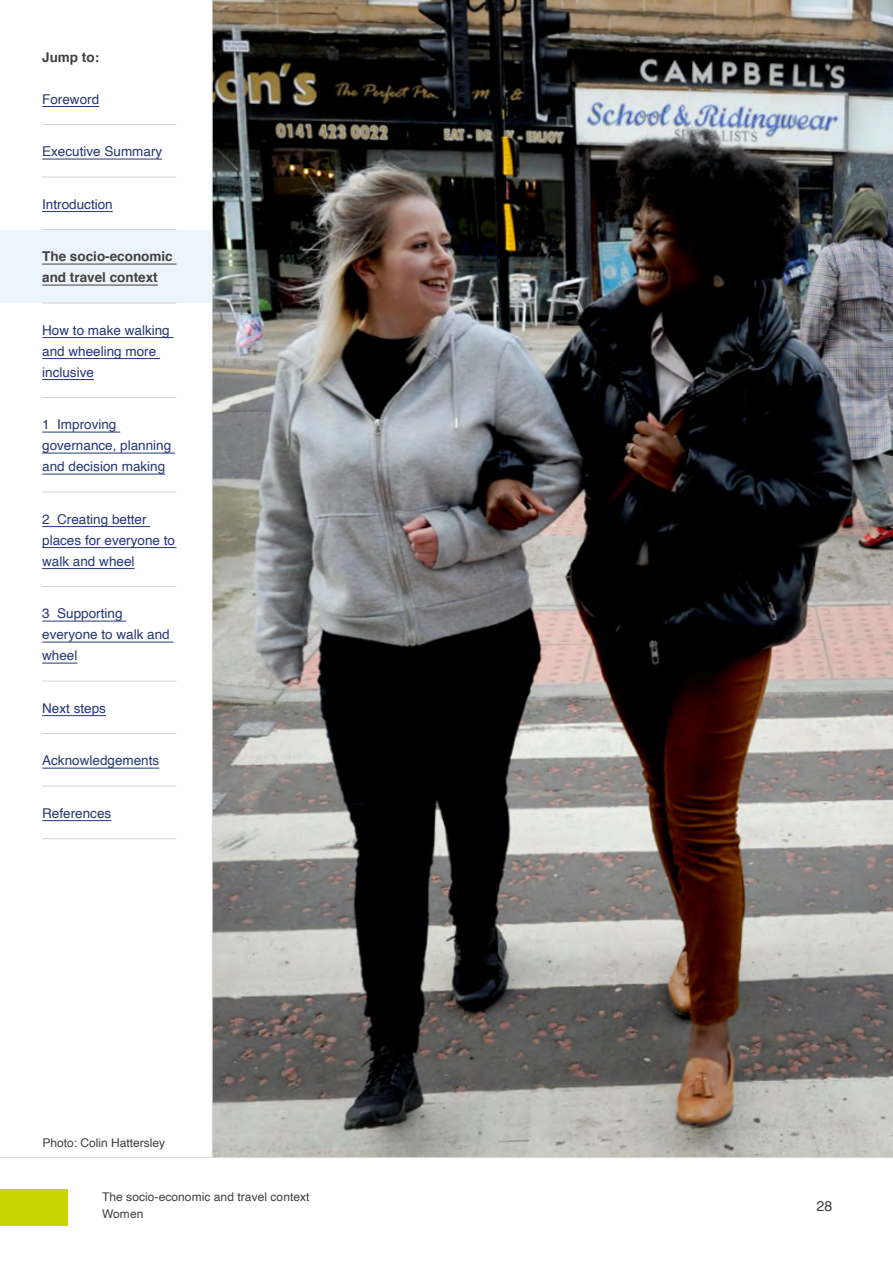
<style>
.page{position:relative;width:893px;height:1263px;background:#fff}
.page>*{position:absolute;margin:0;border:0;box-sizing:border-box;transform-origin:0 0}
.t1{font:14.25px "Helvetica";color:#414042}
.TOC_entry{font:13.5px/21px "Helvetica";color:#253773}
.TOC_entry_-_mid_blue{font:700 13.5px/21px "Helvetica";color:#414042}
.TOC_Header{font:700 13.5px "Helvetica";color:#414042}
.t2{font:12px/16.5px "Helvetica";letter-spacing:.005em;color:#414042}
</style>
<div class="page">
<img style="left:213px;top:0;width:680px;height:1157px">
<hr style="left:0;top:1157px;width:893px;height:1px;background:#dadada">
<hr style="left:212px;top:0;width:1px;height:1157px;background:#dadada">
<hr style="left:42px;top:124px;width:134px;height:1px;background:#d5d5d5">
<hr style="left:42px;top:106px;width:57px;height:1px;background:#253773">
<hr style="left:42px;top:177px;width:134px;height:1px;background:#d5d5d5">
<hr style="left:42px;top:159px;width:120px;height:1px;background:#253773">
<hr style="left:42px;top:229px;width:134px;height:1px;background:#d5d5d5">
<hr style="left:42px;top:211px;width:71px;height:1px;background:#253773">
<div style="left:0;top:230px;width:212px;height:73px;background:#ecf5fb"></div>
<hr style="left:42px;top:264px;width:134px;height:1px;background:#414042">
<hr style="left:42px;top:303px;width:134px;height:1px;background:#d5d5d5">
<hr style="left:42px;top:285px;width:116px;height:1px;background:#414042">
<hr style="left:42px;top:337px;width:132px;height:1px;background:#253773">
<hr style="left:42px;top:358px;width:118px;height:1px;background:#253773">
<hr style="left:42px;top:397px;width:134px;height:1px;background:#d5d5d5">
<hr style="left:42px;top:379px;width:52px;height:1px;background:#253773">
<hr style="left:42px;top:432px;width:78px;height:1px;background:#253773">
<hr style="left:42px;top:453px;width:133px;height:1px;background:#253773">
<hr style="left:42px;top:492px;width:134px;height:1px;background:#d5d5d5">
<hr style="left:42px;top:474px;width:123px;height:1px;background:#253773">
<hr style="left:42px;top:526px;width:108px;height:1px;background:#253773">
<hr style="left:42px;top:547px;width:134px;height:1px;background:#253773">
<hr style="left:42px;top:586px;width:134px;height:1px;background:#d5d5d5">
<hr style="left:42px;top:568px;width:93px;height:1px;background:#253773">
<hr style="left:42px;top:621px;width:84px;height:1px;background:#253773">
<hr style="left:42px;top:642px;width:132px;height:1px;background:#253773">
<hr style="left:42px;top:681px;width:134px;height:1px;background:#d5d5d5">
<hr style="left:42px;top:663px;width:35px;height:1px;background:#253773">
<hr style="left:42px;top:733px;width:134px;height:1px;background:#d5d5d5">
<hr style="left:42px;top:715px;width:64px;height:1px;background:#253773">
<hr style="left:42px;top:786px;width:134px;height:1px;background:#d5d5d5">
<hr style="left:42px;top:768px;width:117px;height:1px;background:#253773">
<hr style="left:42px;top:838px;width:134px;height:1px;background:#d5d5d5">
<hr style="left:42px;top:820px;width:69px;height:1px;background:#253773">
<div style="left:0;top:1190px;width:68px;height:36px;background:#cad400"></div>
<p class="TOC_Header" style="left:42px;top:46px;width:58px">Jump to:</p>
<p class="TOC_entry" style="left:42px;top:89px;width:59px">Foreword</p>
<p class="TOC_entry" style="left:42px;top:141px;width:122px">Executive Summary</p>
<p class="TOC_entry" style="left:42px;top:194px;width:72px">Introduction</p>
<p class="TOC_entry_-_mid_blue" style="left:42px;top:246px;width:132px">The socio-economic and travel context</p>
<p class="TOC_entry" style="left:42px;top:320px;width:129px">How to make walking and wheeling more inclusive</p>
<p class="TOC_entry" style="left:42px;top:414px;width:131px">1 Improving governance, planning and decision making</p>
<p class="TOC_entry" style="left:42px;top:509px;width:134px">2 Creating better places for everyone to walk and wheel</p>
<p class="TOC_entry" style="left:42px;top:603px;width:129px">3 Supporting everyone to walk and wheel</p>
<p class="TOC_entry" style="left:42px;top:698px;width:65px">Next steps</p>
<p class="TOC_entry" style="left:42px;top:750px;width:119px">Acknowledgements</p>
<p class="TOC_entry" style="left:42px;top:803px;width:71px">References</p>
<p class="t2" style="left:43px;top:1135px;width:124px">Photo: Colin Hattersley</p>
<p class="t2" style="left:102px;top:1189px;width:209px">The socio-economic and travel context<br>Women</p>
<p class="t1" style="left:817px;top:1195px;width:17px">28</p>
</div>
